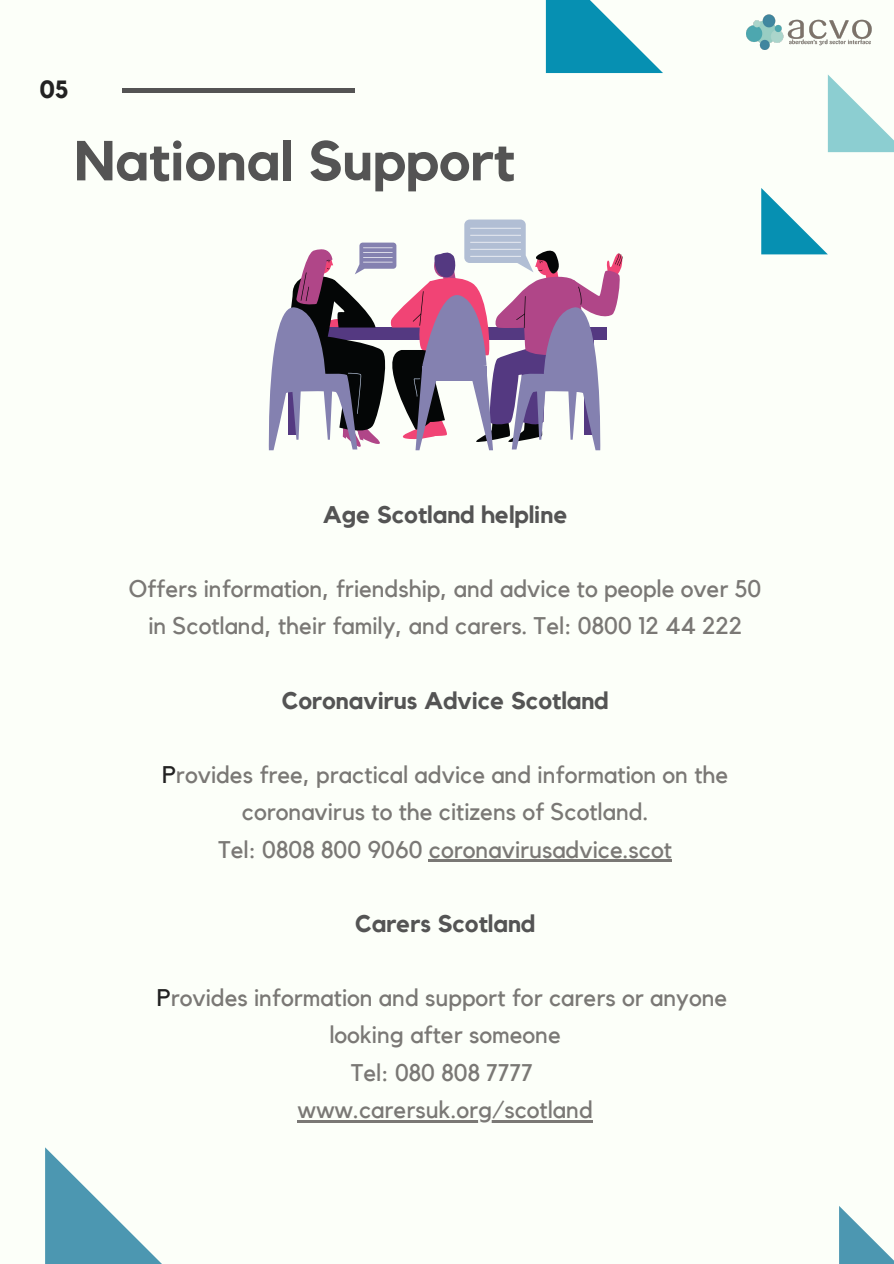
<style>
.page{position:relative;width:894px;height:1264px;background:#fff}
.page>*{position:absolute;margin:0;border:0;box-sizing:border-box;transform-origin:0 0}
.t1{font:700 55.65px "Kollektif";color:#545454}
.t2{font:700 24.9px "Kollektif";color:#222}
.t3{font:24px "Kollektif";color:#7a7875}
.t4{font:700 24px "Kollektif";color:#545454}
.s1{color:#222}
</style>
<div class="page">
<div style="left:0;top:0;width:893px;height:1263px;background:#fcfff9"></div>
<svg style="left:45px;top:1147px;width:116px;height:116px"></svg>
<svg style="left:761px;top:188px;width:66px;height:66px"></svg>
<svg style="left:545px;top:0;width:117px;height:73px"></svg>
<svg style="left:839px;top:1206px;width:54px;height:57px"></svg>
<div style="left:122px;top:88px;width:232px;height:5px;background:#545454"></div>
<svg style="left:827px;top:75px;width:66px;height:77px"></svg>
<img style="left:746px;top:15px;width:126px;height:34px">
<hr style="left:429px;top:859px;width:242px;height:3px;background:#7a7875">
<hr style="left:297px;top:1119px;width:295px;height:3px;background:#7a7875">
<svg style="left:268px;top:219px;width:354px;height:231px"></svg>
<p class="t2" style="left:39px;top:77px;width:31px">05</p>
<p class="t1" style="left:74px;top:135px;width:442px">National Support</p>
<p class="t4" style="left:322px;top:503px;width:246px">Age Scotland helpline</p>
<p class="t3" style="left:129px;top:578px;width:634px">Offers information, friendship, and advice to people over 50</p>
<p class="t3" style="left:148px;top:615px;width:595px">in Scotland, their family, and carers. Tel: 0800 12 44 222</p>
<p class="t4" style="left:281px;top:689px;width:328px">Coronavirus Advice Scotland</p>
<p class="t3" style="left:162px;top:763px;width:567px"><span class="s1">P</span>rovides free, practical advice and information on the</p>
<p class="t3" style="left:242px;top:801px;width:408px">coronavirus to the citizens of Scotland.</p>
<p class="t3" style="left:218px;top:838px;width:455px">Tel: 0808 800 9060 coronavirusadvice.scot</p>
<p class="t4" style="left:355px;top:912px;width:181px">Carers Scotland</p>
<p class="t3" style="left:157px;top:986px;width:572px"><span class="s1">P</span>rovides information and support for carers or anyone</p>
<p class="t3" style="left:329px;top:1023px;width:233px">looking after someone</p>
<p class="t3" style="left:351px;top:1061px;width:183px">Tel: 080 808 7777</p>
<p class="t3" style="left:297px;top:1098px;width:297px">www.carersuk.org/scotland</p>
</div>
